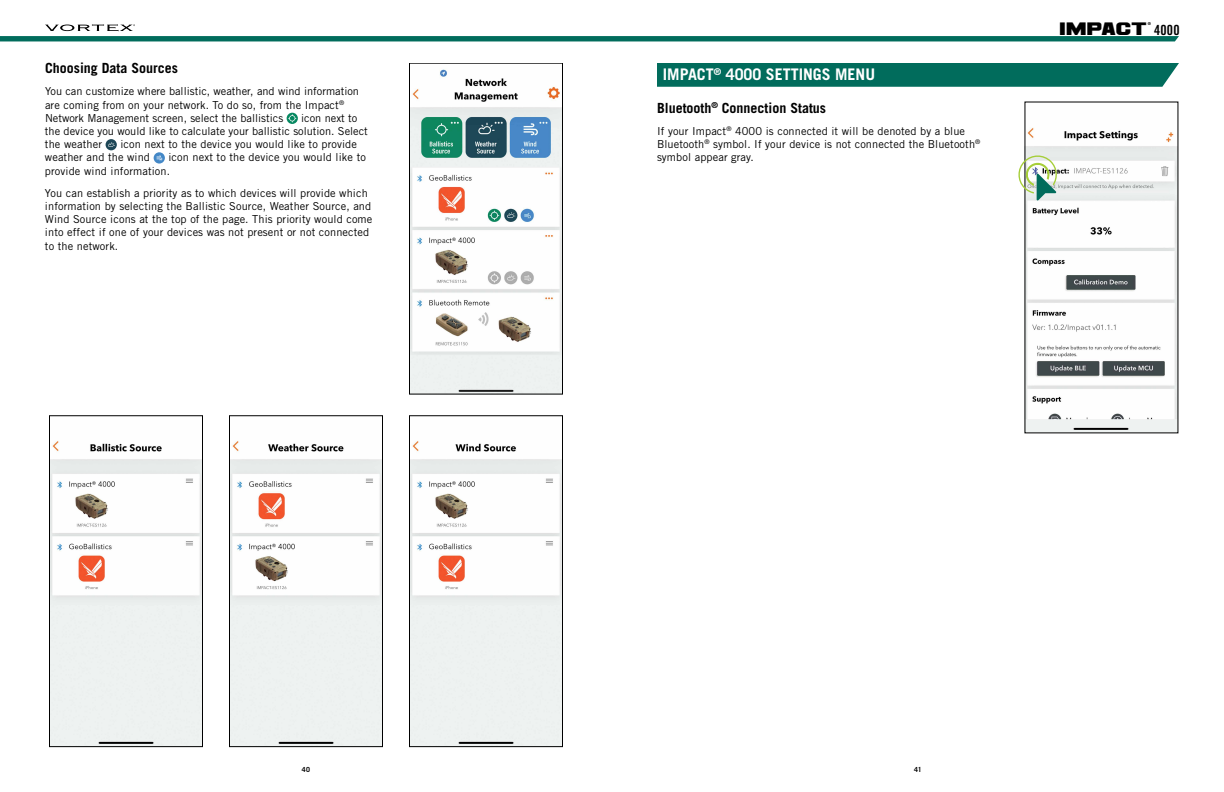
<style>
.page{position:relative;width:1224px;height:792px;background:#fff}
.page>*{position:absolute;margin:0;border:0;box-sizing:border-box;transform-origin:0 0}
.t1{font:700 16px "Trade Gothic LT Std";color:#fff}
.t2{font:700 14px "Trade Gothic LT Std";color:#000}
.t3{font:14px "Ash";letter-spacing:.01em;color:#000}
.t4{font:11px/13.2px "Trade Gothic LT Std";letter-spacing:.01em;color:#000}
.t5{font:700 7px "Trade Gothic LT Std";color:#000}
.t6{font:700 4px "Trade Gothic LT Std";color:#000}
.s1{font-family:"Trade Gothic LT Std Bd Cn 20"}
</style>
<div class="page">
<svg style="left:0;top:24px;width:1179px;height:17px"></svg>
<svg style="left:287px;top:113px;width:11px;height:11px"></svg>
<svg style="left:288px;top:114px;width:8px;height:8px"></svg>
<div style="left:106px;top:139px;width:11px;height:11px;background:#1d4656;border-radius:50%"></div>
<svg style="left:108px;top:142px;width:7px;height:5px"></svg>
<svg style="left:154px;top:152px;width:11px;height:12px"></svg>
<svg style="left:157px;top:156px;width:5px;height:4px"></svg>
<img style="left:411px;top:69px;width:150px;height:323px">
<div style="left:409px;top:63px;width:154px;height:331px;border:1px solid #000"></div>
<img style="left:51px;top:441px;width:150px;height:304px">
<div style="left:49px;top:416px;width:154px;height:331px;border:1px solid #000"></div>
<img style="left:231px;top:441px;width:150px;height:304px">
<div style="left:229px;top:416px;width:154px;height:331px;border:1px solid #000"></div>
<img style="left:411px;top:441px;width:150px;height:304px">
<div style="left:409px;top:416px;width:154px;height:331px;border:1px solid #000"></div>
<div style="left:657px;top:63px;width:522px;height:24px;background:#016c5c"></div>
<img style="left:1027px;top:128px;width:149px;height:303px">
<svg style="left:1018px;top:154px;width:41px;height:47px"></svg>
<p class="t2" style="left:45px;top:60px;width:135px">Choosing Data Sources</p>
<p class="t4" style="left:45px;top:85px;width:316px">You can customize where ballistic, weather, and wind information are coming from on your network. To do so, from the Impact<sup>®<br></sup>Network Management screen, select the ballistics</p>
<p class="t4" style="left:45px;top:111px;width:324px;text-indent:256px">icon next to the device you would like to calculate your ballistic solution. Select the weather</p>
<p class="t4" style="left:45px;top:137px;width:313px;text-indent:75px">icon next to the device you would like to provide weather and the wind</p>
<p class="t4" style="left:45px;top:151px;width:322px;text-indent:123px">icon next to the device you would like to provide wind information.</p>
<p class="t4" style="left:45px;top:186px;width:329px">You can establish a priority as to which devices will provide which information by selecting the Ballistic Source, Weather Source, and Wind Source icons at the top of the page. This priority would come into effect if one of your devices was not present or not connected to the network.</p>
<h1 class="t1" style="left:663px;top:65px;width:214px">IMPACT<sup>®</sup> 4000 SETTINGS MENU</h1>
<p class="t2" style="left:657px;top:99px;width:171px">Bluetooth<sup>®</sup> Connection Status</p>
<p class="t4" style="left:657px;top:124px;width:325px">If your Impact<sup>®</sup> 4000 is connected it will be denoted by a blue<br>Bluetooth<sup>®</sup> symbol. If your device is not connected the Bluetooth<sup>® </sup>symbol appear gray.</p>
<p class="t6" style="left:1148px;top:21px;width:5px">®</p>
<p class="t3" style="left:1060px;top:21px;width:121px">IMPACT <span class="s1">4000</span></p>
<p class="t5" style="left:302px;top:765px;width:10px">40</p>
<p class="t5" style="left:914px;top:765px;width:9px">41</p>
</div>
